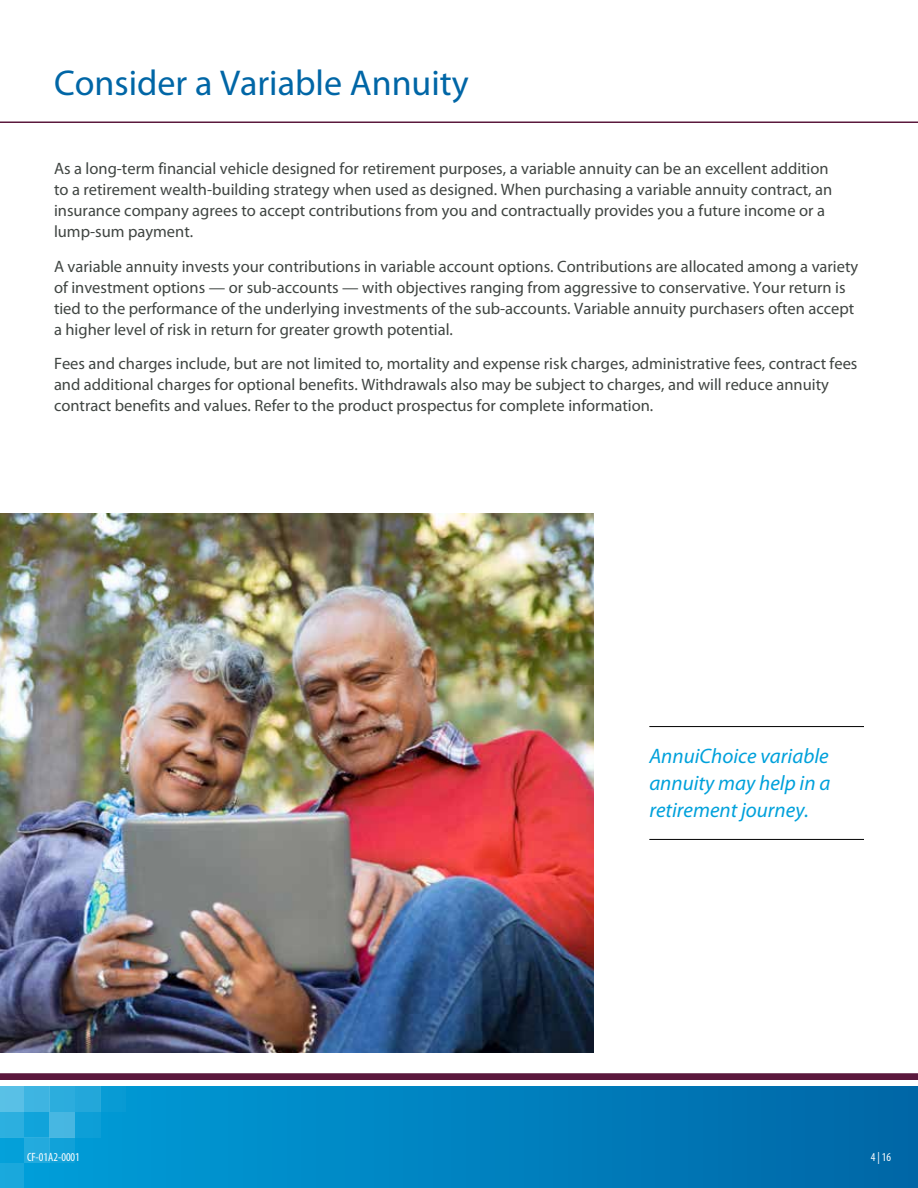
<style>
.page{position:relative;width:918px;height:1188px;background:#fff}
.page>*{position:absolute;margin:0;border:0;box-sizing:border-box;transform-origin:0 0}
.t1{font:36px "Myriad Pro";color:#0066a6}
.t2{font:italic 21px/27px "Myriad Pro";color:#00a1db;text-align:justify}
.t3{font:16.5px/21px "Myriad Pro";color:#404542}
.t4{font:condensed 12px "Myriad Pro";color:#fff}
</style>
<div class="page">
<hr style="left:0;top:122px;width:918px;height:1px;background:#5a183c">
<div style="left:0;top:1087px;width:918px;height:101px;background:linear-gradient(to right,#00a0da,#0066a6)"></div>
<div style="left:0;top:1087px;width:24px;height:25px;background:#59c0e6"></div>
<div style="left:24px;top:1087px;width:26px;height:25px;background:#3eb4e1"></div>
<div style="left:50px;top:1087px;width:25px;height:25px;background:#2caddd"></div>
<div style="left:75px;top:1087px;width:25px;height:25px;background:#23a7da"></div>
<div style="left:100px;top:1087px;width:26px;height:25px;background:#089bd4"></div>
<div style="left:0;top:1112px;width:24px;height:26px;background:#2cafdf"></div>
<div style="left:24px;top:1112px;width:26px;height:26px;background:#11a3da"></div>
<div style="left:50px;top:1112px;width:25px;height:26px;background:#47b7e2"></div>
<div style="left:75px;top:1112px;width:25px;height:26px;background:#0d9fd7"></div>
<div style="left:0;top:1138px;width:24px;height:25px;background:#04a0d9"></div>
<div style="left:24px;top:1138px;width:26px;height:25px;background:#23aadd"></div>
<div style="left:50px;top:1138px;width:25px;height:25px;background:#11a2d9"></div>
<div style="left:0;top:1163px;width:24px;height:25px;background:#1aa8dc"></div>
<svg style="left:0;top:1073px;width:918px;height:7px;background:#5f2042"></svg>
<img style="left:0;top:513px;width:594px;height:540px">
<hr style="left:649px;top:839px;width:215px;height:1px;background:#000">
<hr style="left:649px;top:726px;width:215px;height:1px;background:#000">
<h1 class="t1" style="left:54px;top:63px;width:416px">Consider a Variable Annuity</h1>
<p class="t3" style="left:54px;top:159px;width:780px">As a long-term financial vehicle designed for retirement purposes, a variable annuity can be an excellent addition to a retirement wealth-building strategy when used as designed. When purchasing a variable annuity contract, an insurance company agrees to accept contributions from you and contractually provides you a future income or a lump-sum payment.</p>
<p class="t3" style="left:54px;top:256px;width:806px">A variable annuity invests your contributions in variable account options. Contributions are allocated among a variety of investment options — or sub-accounts — with objectives ranging from aggressive to conservative. Your return is tied to the performance of the underlying investments of the sub-accounts. Variable annuity purchasers often accept a higher level of risk in return for greater growth potential.</p>
<p class="t3" style="left:54px;top:354px;width:805px">Fees and charges include, but are not limited to, mortality and expense risk charges, administrative fees, contract fees and additional charges for optional benefits. Withdrawals also may be subject to charges, and will reduce annuity contract benefits and values. Refer to the product prospectus for complete information.</p>
<p class="t2" style="left:649px;top:743px;width:183px">AnnuiChoice variable annuity may help in a retirement journey.</p>
<p class="t4" style="left:27px;top:1151px;width:54px">CF-01A2-0001</p>
<p class="t4" style="left:871px;top:1151px;width:22px">4 | 16</p>
</div>
